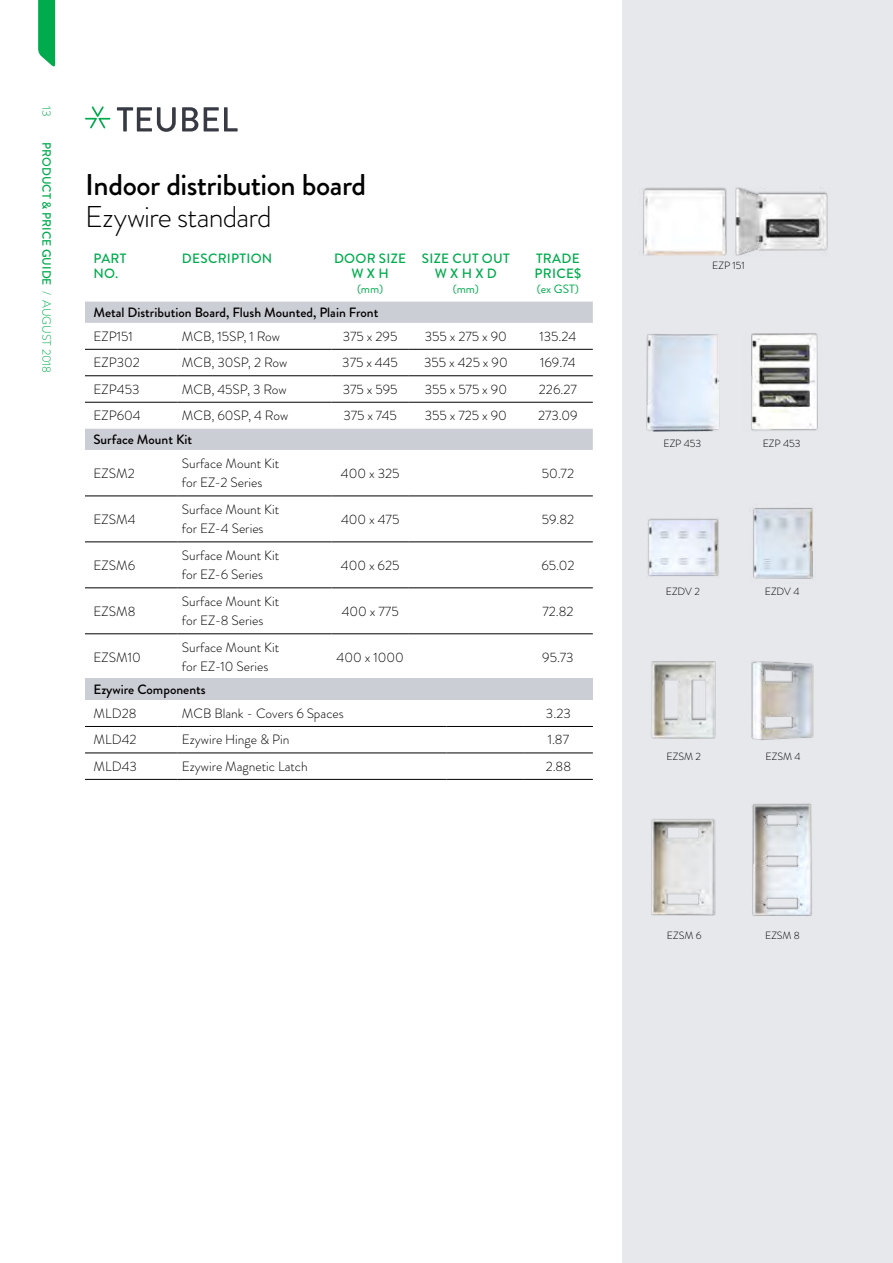
<style>
.page{position:relative;width:893px;height:1263px;background:#fff}
.page>*{position:absolute;margin:0;border:0;box-sizing:border-box;transform-origin:0 0}
.t1{font:500 30px "Brandon Grotesque";letter-spacing:-.015em;color:#000}
.t2{font:300 30px "Brandon Grotesque";letter-spacing:-.03em;color:#000}
.t3{font:300 13.5px/19.5px "Brandon Grotesque";color:#000}
.t4{font:500 13.5px "Brandon Grotesque";color:#000}
.t5{font:500 13.5px/15px "Brandon Grotesque";letter-spacing:.02em;color:#00ab4e}
.t6{font:500 12px "Brandon Grotesque";color:#00ab4e}
.t7{font:12px "Brandon Grotesque";color:#00ab4e}
.t8{font:300 12px "Brandon Grotesque";color:#00ab4e}
.t9{font:300 10.5px "Brandon Grotesque";color:#000}
.s1{font-weight:300}
</style>
<div class="page">
<div style="left:623px;top:0;width:270px;height:1263px;background:#e7e8ec"></div>
<svg style="left:38px;top:0;width:17px;height:67px"></svg>
<svg style="left:85px;top:302px;width:508px;height:148px"></svg>
<hr style="left:85px;top:349px;width:93px;height:1px;background:#000">
<hr style="left:178px;top:349px;width:153px;height:1px;background:#000">
<hr style="left:331px;top:349px;width:78px;height:1px;background:#000">
<hr style="left:409px;top:349px;width:114px;height:1px;background:#000">
<hr style="left:523px;top:349px;width:70px;height:1px;background:#000">
<hr style="left:85px;top:375px;width:93px;height:1px;background:#000">
<hr style="left:178px;top:375px;width:153px;height:1px;background:#000">
<hr style="left:331px;top:375px;width:78px;height:1px;background:#000">
<hr style="left:409px;top:375px;width:114px;height:1px;background:#000">
<hr style="left:523px;top:375px;width:70px;height:1px;background:#000">
<hr style="left:85px;top:402px;width:93px;height:1px;background:#000">
<hr style="left:178px;top:402px;width:153px;height:1px;background:#000">
<hr style="left:331px;top:402px;width:78px;height:1px;background:#000">
<hr style="left:409px;top:402px;width:114px;height:1px;background:#000">
<hr style="left:523px;top:402px;width:70px;height:1px;background:#000">
<hr style="left:85px;top:496px;width:93px;height:1px;background:#000">
<hr style="left:178px;top:496px;width:153px;height:1px;background:#000">
<hr style="left:331px;top:496px;width:78px;height:1px;background:#000">
<hr style="left:409px;top:496px;width:114px;height:1px;background:#000">
<hr style="left:523px;top:496px;width:70px;height:1px;background:#000">
<hr style="left:85px;top:542px;width:93px;height:1px;background:#000">
<hr style="left:178px;top:542px;width:153px;height:1px;background:#000">
<hr style="left:331px;top:542px;width:78px;height:1px;background:#000">
<hr style="left:409px;top:542px;width:114px;height:1px;background:#000">
<hr style="left:523px;top:542px;width:70px;height:1px;background:#000">
<hr style="left:85px;top:588px;width:93px;height:1px;background:#000">
<hr style="left:178px;top:588px;width:153px;height:1px;background:#000">
<hr style="left:331px;top:588px;width:78px;height:1px;background:#000">
<hr style="left:409px;top:588px;width:114px;height:1px;background:#000">
<hr style="left:523px;top:588px;width:70px;height:1px;background:#000">
<hr style="left:85px;top:633px;width:93px;height:1px;background:#000">
<hr style="left:178px;top:633px;width:153px;height:1px;background:#000">
<hr style="left:331px;top:633px;width:78px;height:1px;background:#000">
<hr style="left:409px;top:633px;width:114px;height:1px;background:#000">
<hr style="left:523px;top:633px;width:70px;height:1px;background:#000">
<img style="left:643px;top:188px;width:84px;height:67px">
<img style="left:735px;top:187px;width:93px;height:69px">
<div style="left:646px;top:333px;width:74px;height:99px;background:#000;opacity:.3"></div>
<img style="left:646px;top:334px;width:72px;height:97px">
<img style="left:751px;top:333px;width:67px;height:98px">
<img style="left:647px;top:518px;width:72px;height:59px">
<img style="left:753px;top:506px;width:61px;height:73px">
<div style="left:651px;top:661px;width:65px;height:78px;background:#000;opacity:.3"></div>
<img style="left:651px;top:661px;width:64px;height:77px">
<img style="left:751px;top:661px;width:62px;height:79px">
<img style="left:651px;top:818px;width:64px;height:98px">
<img style="left:752px;top:803px;width:60px;height:113px">
<svg style="left:117px;top:107px;width:59px;height:25px"></svg>
<svg style="left:182px;top:107px;width:16px;height:24px"></svg>
<svg style="left:204px;top:107px;width:34px;height:24px"></svg>
<svg style="left:85px;top:106px;width:25px;height:22px"></svg>
<div style="left:85px;top:679px;width:508px;height:21px;background:#ccced5"></div>
<hr style="left:85px;top:726px;width:93px;height:1px;background:#000">
<hr style="left:178px;top:726px;width:268px;height:1px;background:#000">
<hr style="left:446px;top:726px;width:78px;height:1px;background:#000">
<hr style="left:524px;top:726px;width:69px;height:1px;background:#000">
<hr style="left:85px;top:753px;width:93px;height:1px;background:#000">
<hr style="left:178px;top:753px;width:268px;height:1px;background:#000">
<hr style="left:446px;top:753px;width:78px;height:1px;background:#000">
<hr style="left:524px;top:753px;width:69px;height:1px;background:#000">
<hr style="left:85px;top:779px;width:93px;height:1px;background:#000">
<hr style="left:178px;top:779px;width:268px;height:1px;background:#000">
<hr style="left:446px;top:779px;width:78px;height:1px;background:#000">
<hr style="left:524px;top:779px;width:69px;height:1px;background:#000">
<p class="t8" style="left:55px;top:106px;width:12px;rotate:90deg">13</p>
<p class="t6" style="left:55px;top:142px;width:232px;rotate:90deg">PRODUCT &amp; PRICE GUIDE <span class="s1">/ AUGUST 2018</span></p>
<h1 class="t1" style="left:85px;top:164px;width:282px">Indoor distribution board</h1>
<h1 class="t2" style="left:85px;top:196px;width:188px">Ezywire standard</h1>
<p class="t5" style="left:94px;top:251px;width:34px">PART<br>NO.</p>
<p class="t5" style="left:182px;top:251px;width:92px">DESCRIPTION</p>
<p class="t5" style="left:334px;top:251px;width:74px;text-align:center">DOOR SIZE<br>W X H</p>
<p class="t7" style="left:357px;top:281px;width:28px">(mm)</p>
<p class="t5" style="left:422px;top:251px;width:89px;text-align:center">SIZE CUT OUT<br>W X H X D</p>
<p class="t7" style="left:453px;top:281px;width:28px">(mm)</p>
<p class="t5" style="left:535px;top:251px;width:48px">TRADE<br>PRICE$</p>
<p class="t7" style="left:537px;top:281px;width:44px">(ex GST)</p>
<p class="t4" style="left:93px;top:303px;width:286px">Metal Distribution Board, Flush Mounted, Plain Front</p>
<p class="t3" style="left:93px;top:326px;width:41px">EZP151</p>
<p class="t3" style="left:182px;top:326px;width:100px">MCB, 15SP, 1 Row</p>
<p class="t3" style="left:343px;top:326px;width:56px">375 x 295</p>
<p class="t3" style="left:425px;top:326px;width:84px">355 x 275 x 90</p>
<p class="t3" style="left:539px;top:326px;width:38px">135.24</p>
<p class="t3" style="left:93px;top:353px;width:48px">EZP302</p>
<p class="t3" style="left:182px;top:353px;width:107px">MCB, 30SP, 2 Row</p>
<p class="t3" style="left:342px;top:353px;width:57px">375 x 445</p>
<p class="t3" style="left:424px;top:353px;width:85px">355 x 425 x 90</p>
<p class="t3" style="left:540px;top:353px;width:37px">169.74</p>
<p class="t3" style="left:93px;top:379px;width:47px">EZP453</p>
<p class="t3" style="left:182px;top:379px;width:106px">MCB, 45SP, 3 Row</p>
<p class="t3" style="left:343px;top:379px;width:56px">375 x 595</p>
<p class="t3" style="left:425px;top:379px;width:84px">355 x 575 x 90</p>
<p class="t3" style="left:539px;top:379px;width:40px">226.27</p>
<p class="t3" style="left:94px;top:406px;width:49px">EZP604</p>
<p class="t3" style="left:182px;top:406px;width:108px">MCB, 60SP, 4 Row</p>
<p class="t3" style="left:343px;top:406px;width:55px">375 x 745</p>
<p class="t3" style="left:425px;top:406px;width:84px">355 x 725 x 90</p>
<p class="t3" style="left:538px;top:406px;width:41px">273.09</p>
<p class="t4" style="left:94px;top:430px;width:100px">Surface Mount Kit</p>
<p class="t3" style="left:94px;top:463px;width:43px">EZSM2</p>
<p class="t3" style="left:182px;top:454px;width:99px">Surface Mount Kit for EZ-2 Series</p>
<p class="t3" style="left:341px;top:463px;width:60px">400 x 325</p>
<p class="t3" style="left:542px;top:463px;width:34px">50.72</p>
<p class="t3" style="left:94px;top:509px;width:44px">EZSM4</p>
<p class="t3" style="left:182px;top:499px;width:99px">Surface Mount Kit for EZ-4 Series</p>
<p class="t3" style="left:341px;top:509px;width:60px">400 x 475</p>
<p class="t3" style="left:542px;top:509px;width:34px">59.82</p>
<p class="t3" style="left:94px;top:555px;width:43px">EZSM6</p>
<p class="t3" style="left:182px;top:545px;width:99px">Surface Mount Kit for EZ-6 Series</p>
<p class="t3" style="left:341px;top:555px;width:60px">400 x 625</p>
<p class="t3" style="left:541px;top:555px;width:35px">65.02</p>
<p class="t3" style="left:94px;top:601px;width:43px">EZSM8</p>
<p class="t3" style="left:182px;top:591px;width:99px">Surface Mount Kit for EZ-8 Series</p>
<p class="t3" style="left:342px;top:601px;width:58px">400 x 775</p>
<p class="t3" style="left:542px;top:601px;width:33px">72.82</p>
<p class="t3" style="left:94px;top:647px;width:49px">EZSM10</p>
<p class="t3" style="left:182px;top:637px;width:99px">Surface Mount Kit for EZ-10 Series</p>
<p class="t3" style="left:337px;top:647px;width:69px">400 x 1000</p>
<p class="t3" style="left:542px;top:647px;width:33px">95.73</p>
<p class="t4" style="left:94px;top:680px;width:114px">Ezywire Components</p>
<p class="t3" style="left:94px;top:704px;width:44px">MLD28</p>
<p class="t3" style="left:182px;top:704px;width:163px">MCB Blank - Covers 6 Spaces</p>
<p class="t3" style="left:546px;top:704px;width:26px">3.23</p>
<p class="t3" style="left:94px;top:730px;width:45px">MLD42</p>
<p class="t3" style="left:182px;top:730px;width:109px">Ezywire Hinge &amp; Pin</p>
<p class="t3" style="left:548px;top:730px;width:23px">1.87</p>
<p class="t3" style="left:94px;top:756px;width:45px">MLD43</p>
<p class="t3" style="left:182px;top:756px;width:127px">Ezywire Magnetic Latch</p>
<p class="t3" style="left:546px;top:756px;width:27px">2.88</p>
<p class="t9" style="left:712px;top:258px;width:34px">EZP 151</p>
<p class="t9" style="left:663px;top:436px;width:39px">EZP 453</p>
<p class="t9" style="left:763px;top:436px;width:39px">EZP 453</p>
<p class="t9" style="left:666px;top:584px;width:36px">EZDV 2</p>
<p class="t9" style="left:765px;top:584px;width:36px">EZDV 4</p>
<p class="t9" style="left:666px;top:749px;width:36px">EZSM 2</p>
<p class="t9" style="left:765px;top:749px;width:36px">EZSM 4</p>
<p class="t9" style="left:667px;top:928px;width:36px">EZSM 6</p>
<p class="t9" style="left:765px;top:928px;width:36px">EZSM 8</p>
</div>
